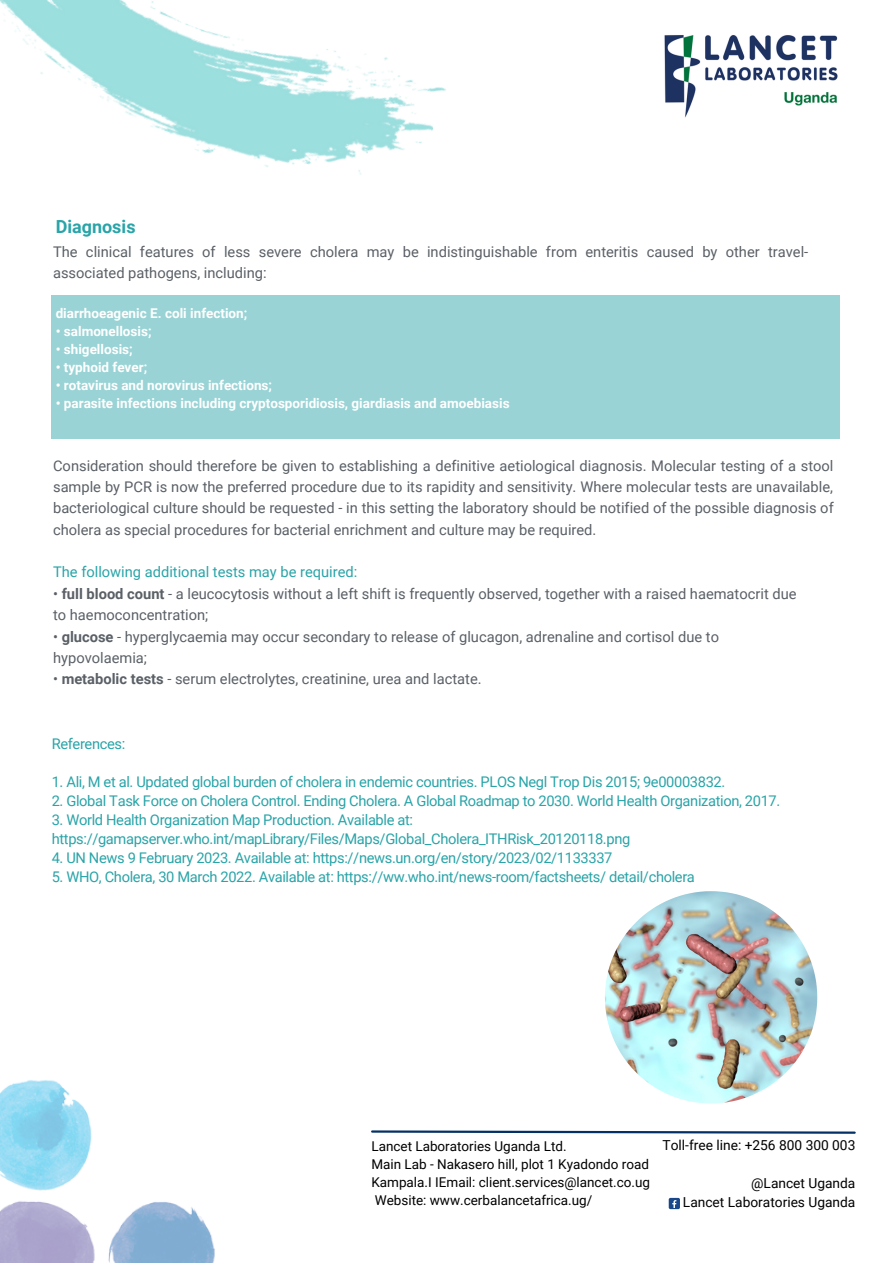
<style>
.page{position:relative;width:893px;height:1264px;background:#fff}
.page>*{position:absolute;margin:0;border:0;box-sizing:border-box;transform-origin:0 0}
.t1{font:700 18px "Roboto";color:#29a4a8}
.t2{font:14.7px/21.3px "Roboto";color:#5a6066}
.t3{font:14.7px/19px "Roboto";letter-spacing:-.025em;color:#29a4a8}
.t4{font:14.7px "Roboto";color:#29a4a8}
.t5{font:13.8px/18.8px "Roboto";color:#000;text-align:right}
.t6{font:700 13.5px "Roboto";color:#fff}
.t7{font:13.5px/18px "Roboto";color:#000}
.s1{font-weight:700}
</style>
<div class="page">
<img style="left:0;top:1080px;width:215px;height:182px">
<img style="left:0;top:0;width:446px;height:175px">
<img style="left:664px;top:35px;width:174px;height:83px">
<div style="left:668px;top:1197px;width:12px;height:12px;background:#1a4789;border-radius:2px"></div>
<svg style="left:672px;top:1200px;width:4px;height:7px"></svg>
<div style="left:51px;top:295px;width:788px;height:144px;background:#99d3d5"></div>
<svg style="left:371px;top:1130px;width:485px;height:4px"></svg>
<img style="left:605px;top:891px;width:212px;height:212px">
<p class="t1" style="left:56px;top:216px;width:81px">Diagnosis</p>
<p class="t2" style="left:53px;top:241px;width:756px">The clinical features of less severe cholera may be indistinguishable from enteritis caused by other travel&shy;associated pathogens, including:</p>
<p class="t6" style="left:56px;top:305px;width:193px">diarrhoeagenic E. coli infection;</p>
<p class="t6" style="left:56px;top:323px;width:97px">• salmonellosis;</p>
<p class="t6" style="left:56px;top:341px;width:78px">• shigellosis;</p>
<p class="t6" style="left:56px;top:359px;width:93px">• typhoid fever;</p>
<p class="t6" style="left:56px;top:377px;width:218px">• rotavirus and norovirus infections;</p>
<p class="t6" style="left:56px;top:395px;width:455px">• parasite infections including cryptosporidiosis, giardiasis and amoebiasis</p>
<p class="t2" style="left:53px;top:455px;width:782px;text-align:justify">Consideration should therefore be given to establishing a definitive aetiological diagnosis. Molecular testing of a stool sample by PCR is now the preferred procedure due to its rapidity and sensitivity. Where molecular tests are unavailable, bacteriological culture should be requested - in this setting the laboratory should be notified of the possible diagnosis of cholera as special procedures for bacterial enrichment and culture may be required.</p>
<p class="t4" style="left:53px;top:564px;width:306px">The following additional tests may be required:</p>
<p class="t2" style="left:53px;top:583px;width:745px">• <span class="s1">full blood count</span> - a leucocytosis without a left shift is frequently observed, together with a raised haematocrit due to haemoconcentration;</p>
<p class="t2" style="left:53px;top:626px;width:667px">• <span class="s1">glucose</span> - hyperglycaemia may occur secondary to release of glucagon, adrenaline and cortisol due to hypovolaemia;</p>
<p class="t2" style="left:53px;top:668px;width:430px">• <span class="s1">metabolic tests</span> - serum electrolytes, creatinine, urea and lactate.</p>
<p class="t3" style="left:52px;top:734px;width:75px">References:</p>
<p class="t3" style="left:52px;top:772px;width:675px">1. Ali, M et al. Updated global burden of cholera in endemic countries. PLOS Negl Trop Dis 2015; 9e00003832.</p>
<p class="t3" style="left:52px;top:791px;width:730px">2. Global Task Force on Cholera Control. Ending Cholera. A Global Roadmap to 2030. World Health Organization, 2017.</p>
<p class="t3" style="left:52px;top:810px;width:580px">3. World Health Organization Map Production. Available at: https://gamapserver.who.int/mapLibrary/Files/Maps/Global_Cholera_ITHRisk_20120118.png</p>
<p class="t3" style="left:52px;top:848px;width:562px">4. UN News 9 February 2023. Available at: https://news.un.org/en/story/2023/02/1133337</p>
<p class="t3" style="left:52px;top:867px;width:644px">5. WHO, Cholera, 30 March 2022. Available at: https://ww.who.int/news-room/factsheets/ detail/cholera</p>
<p class="t7" style="left:371px;top:1136px;width:280px">Lancet Laboratories Uganda Ltd.<br>Main Lab - Nakasero hill, plot 1 Kyadondo road Kampala.I IEmail: client.services@lancet.co.ug Website: www.cerbalancetafrica.ug/</p>
<p class="t5" style="left:662px;top:1136px;width:194px">Toll-free line: +256 800 300 003</p>
<p class="t5" style="left:683px;top:1173px;width:174px">@Lancet Uganda<br>Lancet Laboratories Uganda</p>
</div>
